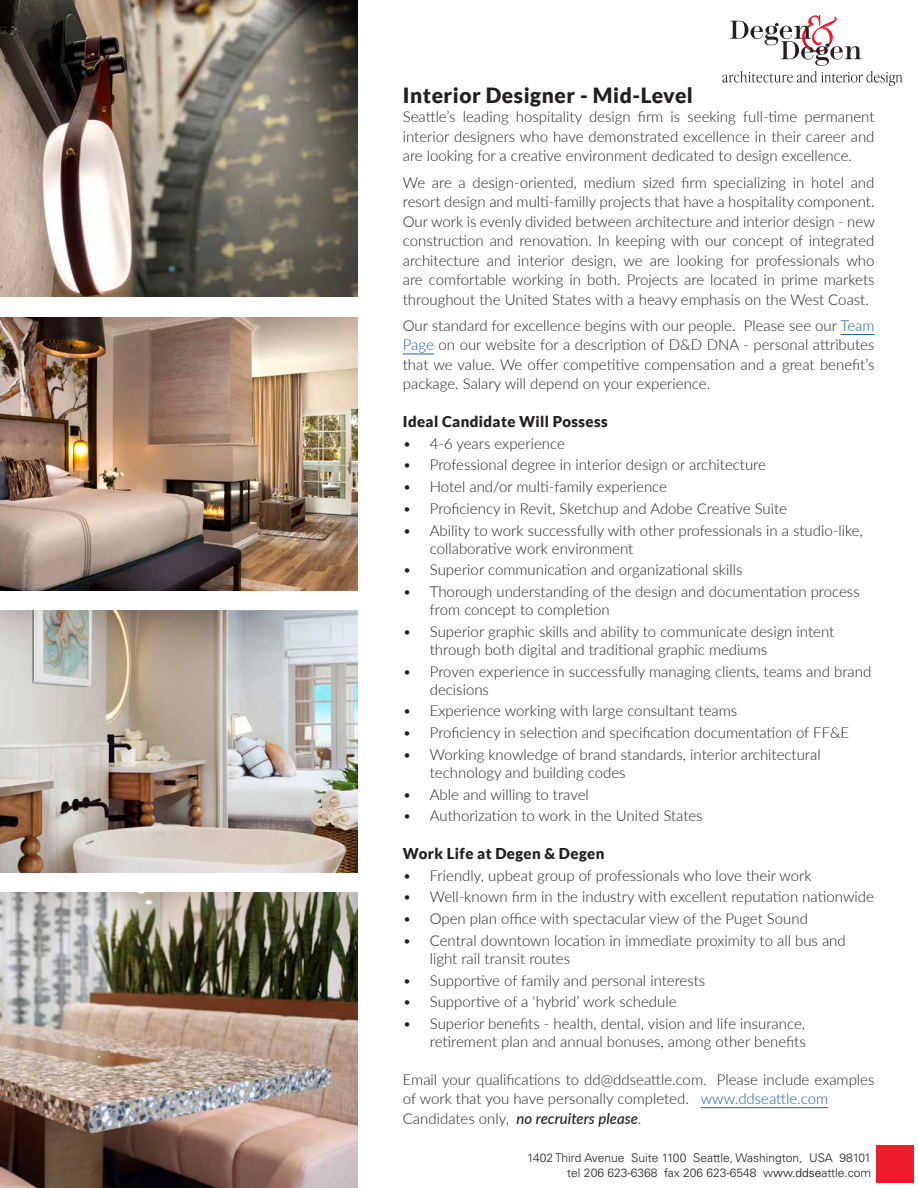
<style>
.page{position:relative;width:918px;height:1188px;background:#fff}
.page>*{position:absolute;margin:0;border:0;box-sizing:border-box;transform-origin:0 0}
.t1{font:900 21px "Lato";letter-spacing:.025em;color:#231f20}
.t2{font:300 15px/19.5px "Lato";color:#231f20}
.t3{font:900 15px "Lato";letter-spacing:.025em;color:#231f20}
.t4{font:300 12px/14.4px "Univers";color:#231f20;text-align:right}
.s1{color:#175d9e}
.s2{font-weight:500;font-style:italic}
.s3{color:#000}
</style>
<div class="page">
<hr style="left:841px;top:334px;width:34px;height:1px;background:#175d9e">
<hr style="left:403px;top:354px;width:31px;height:1px;background:#175d9e">
<hr style="left:701px;top:1107px;width:127px;height:1px;background:#175d9e">
<img style="left:0;top:317px;width:358px;height:273px">
<div style="left:876px;top:1146px;width:38px;height:37px;background:#ee1b2d"></div>
<svg style="left:723px;top:15px;width:179px;height:71px"></svg>
<img style="left:0;top:893px;width:358px;height:295px">
<img style="left:0;top:0;width:358px;height:297px">
<img style="left:0;top:610px;width:358px;height:263px">
<h1 class="t1" style="left:403px;top:83px;width:292px">Interior Designer - Mid-Level</h1>
<p class="t2" style="left:403px;top:107px;width:473px;text-align:justify">Seattle’s leading hospitality design firm is seeking full-time permanent interior designers who have demonstrated excellence in their career and are looking for a creative environment dedicated to design excellence.</p>
<p class="t2" style="left:403px;top:172px;width:473px;text-align:justify">We are a design-oriented, medium sized firm specializing in hotel and resort design and multi-familly projects that have a hospitality component.<br>Our work is evenly divided between architecture and interior design - new construction and renovation. In keeping with our concept of integrated architecture and interior design, we are looking for professionals who are comfortable working in both. Projects are located in prime markets throughout the United States with a heavy emphasis on the West Coast.</p>
<p class="t2" style="left:403px;top:315px;width:473px;text-align:justify">Our standard for excellence begins with our people. Please see our <span class="s1">Team Page</span> on our website for a description of D&amp;D DNA - personal attributes that we value. We offer competitive compensation and a great benefit’s package. Salary will depend on your experience.</p>
<p class="t3" style="left:403px;top:413px;width:206px">Ideal Candidate Will Possess</p>
<p class="t2" style="left:403px;top:433px;width:164px">• 4-6 years experience</p>
<p class="t2" style="left:403px;top:455px;width:365px">• Professional degree in interior design or architecture</p>
<p class="t2" style="left:403px;top:476px;width:266px">• Hotel and/or multi-family experience</p>
<p class="t2" style="left:403px;top:498px;width:386px">• Proficiency in Revit, Sketchup and Adobe Creative Suite</p>
<p class="t2" style="left:430px;top:521px;width:435px;line-height:18px;text-indent:-27px">• Ability to work successfully with other professionals in a studio-like, collaborative work environment</p>
<p class="t2" style="left:403px;top:560px;width:341px">• Superior communication and organizational skills</p>
<p class="t2" style="left:430px;top:582px;width:431px;line-height:18px;text-indent:-27px">• Thorough understanding of the design and documentation process from concept to completion</p>
<p class="t2" style="left:430px;top:622px;width:406px;line-height:18px;text-indent:-27px">• Superior graphic skills and ability to communicate design intent through both digital and traditional graphic mediums</p>
<p class="t2" style="left:430px;top:662px;width:443px;line-height:18px;text-indent:-27px">• Proven experience in successfully managing clients, teams and brand decisions</p>
<p class="t2" style="left:403px;top:701px;width:336px">• Experience working with large consultant teams</p>
<p class="t2" style="left:403px;top:722px;width:448px">• Proficiency in selection and specification documentation of FF&amp;E</p>
<p class="t2" style="left:430px;top:745px;width:392px;line-height:18px;text-indent:-27px">• Working knowledge of brand standards, interior architectural technology and building codes</p>
<p class="t2" style="left:403px;top:784px;width:187px">• Able and willing to travel</p>
<p class="t2" style="left:403px;top:806px;width:301px">• Authorization to work in the United States</p>
<p class="t3" style="left:403px;top:845px;width:203px">Work Life at Degen &amp; Degen</p>
<p class="t2" style="left:403px;top:865px;width:410px">• Friendly, upbeat group of professionals who love their work</p>
<p class="t2" style="left:403px;top:887px;width:473px">• Well-known firm in the industry with excellent reputation nationwide</p>
<p class="t2" style="left:403px;top:908px;width:407px">• Open plan office with spectacular view of the Puget Sound</p>
<p class="t2" style="left:430px;top:931px;width:417px;line-height:18px;text-indent:-27px">• Central downtown location in immediate proximity to all bus and light rail transit routes</p>
<p class="t2" style="left:403px;top:970px;width:304px">• Supportive of family and personal interests</p>
<p class="t2" style="left:403px;top:992px;width:275px">• Supportive of a ‘hybrid’ work schedule</p>
<p class="t2" style="left:403px;top:1014px;width:404px;line-height:18px;text-align:right">• Superior benefits - health, dental, vision and life insurance, retirement plan and annual bonuses, among other benefits</p>
<p class="t2" style="left:403px;top:1069px;width:473px">Email your qualifications to dd@ddseattle.com. Please include examples of work that you have personally completed. <span class="s1">www.ddseattle.com<br></span>Candidates only, <span class="s2">no recruiters please</span>.</p>
<p class="t4" style="left:527px;top:1151px;width:345px">1402 Third Avenue Suite 1100 Seattle, Washington, USA 98101 tel 206 623-6368 fax 206 623-6548 w<span class="s3">ww.ddse</span>attle.com</p>
</div>
